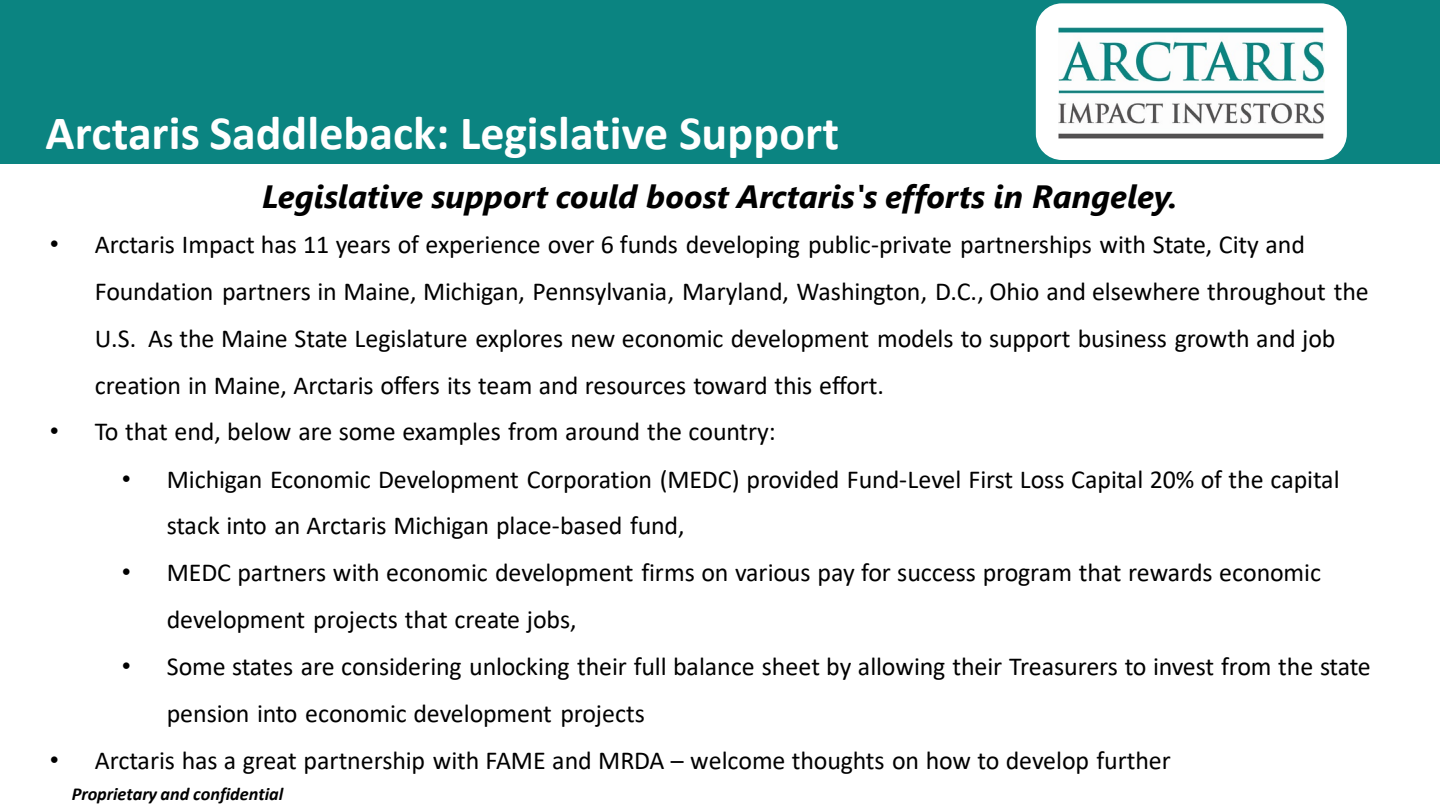
<style>
.page{position:relative;width:1440px;height:812px;background:#fff}
.page>*{position:absolute;margin:0;border:0;box-sizing:border-box;transform-origin:0 0}
.t1{font:700 48px "Calibri";color:#fff}
.t2{font:italic 700 32.2px "Segoe UI";color:#000}
.t3{font:26px/46.8px "Calibri";letter-spacing:-.005em;color:#000}
.t4{font:italic 700 18.2px "Calibri";color:#000}
.s1{font-family:"Arial"}
</style>
<div class="page">
<div style="left:0;top:0;width:1440px;height:164px;background:#0b8481"></div>
<div style="left:1036px;top:3px;width:311px;height:157px;background:#fff;border-radius:26px"></div>
<img style="left:1058px;top:28px;width:266px;height:110px">
<p class="t1" style="left:45px;top:99px;width:795px">Arctaris Saddleback: Legislative Support</p>
<p class="t2" style="left:262px;top:166px;width:917px">Legislative support could boost Arctaris's efforts in Rangeley.</p>
<p class="t3" style="left:95px;top:220px;width:1275px;text-indent:-45px"><span class="s1">•</span> Arctaris Impact has 11 years of experience over 6 funds developing public-private partnerships with State, City and Foundation partners in Maine, Michigan, Pennsylvania, Maryland, Washington, D.C., Ohio and elsewhere throughout the U.S. As the Maine State Legislature explores new economic development models to support business growth and job creation in Maine, Arctaris offers its team and resources toward this effort.</p>
<p class="t3" style="left:50px;top:407px;width:727px"><span class="s1">•</span> To that end, below are some examples from around the country:</p>
<p class="t3" style="left:167px;top:454px;width:1174px;text-indent:-45px"><span class="s1">•</span> Michigan Economic Development Corporation (MEDC) provided Fund-Level First Loss Capital 20% of the capital stack into an Arctaris Michigan place-based fund,</p>
<p class="t3" style="left:167px;top:548px;width:1156px;text-indent:-45px"><span class="s1">•</span> MEDC partners with economic development firms on various pay for success program that rewards economic development projects that create jobs,</p>
<p class="t3" style="left:167px;top:642px;width:1206px;text-indent:-45px"><span class="s1">•</span> Some states are considering unlocking their full balance sheet by allowing their Treasurers to invest from the state pension into economic development projects</p>
<p class="t3" style="left:50px;top:735px;width:1123px"><span class="s1">•</span> Arctaris has a great partnership with FAME and MRDA – welcome thoughts on how to develop further</p>
<p class="t4" style="left:72px;top:780px;width:213px">Proprietary and confidential</p>
</div>
